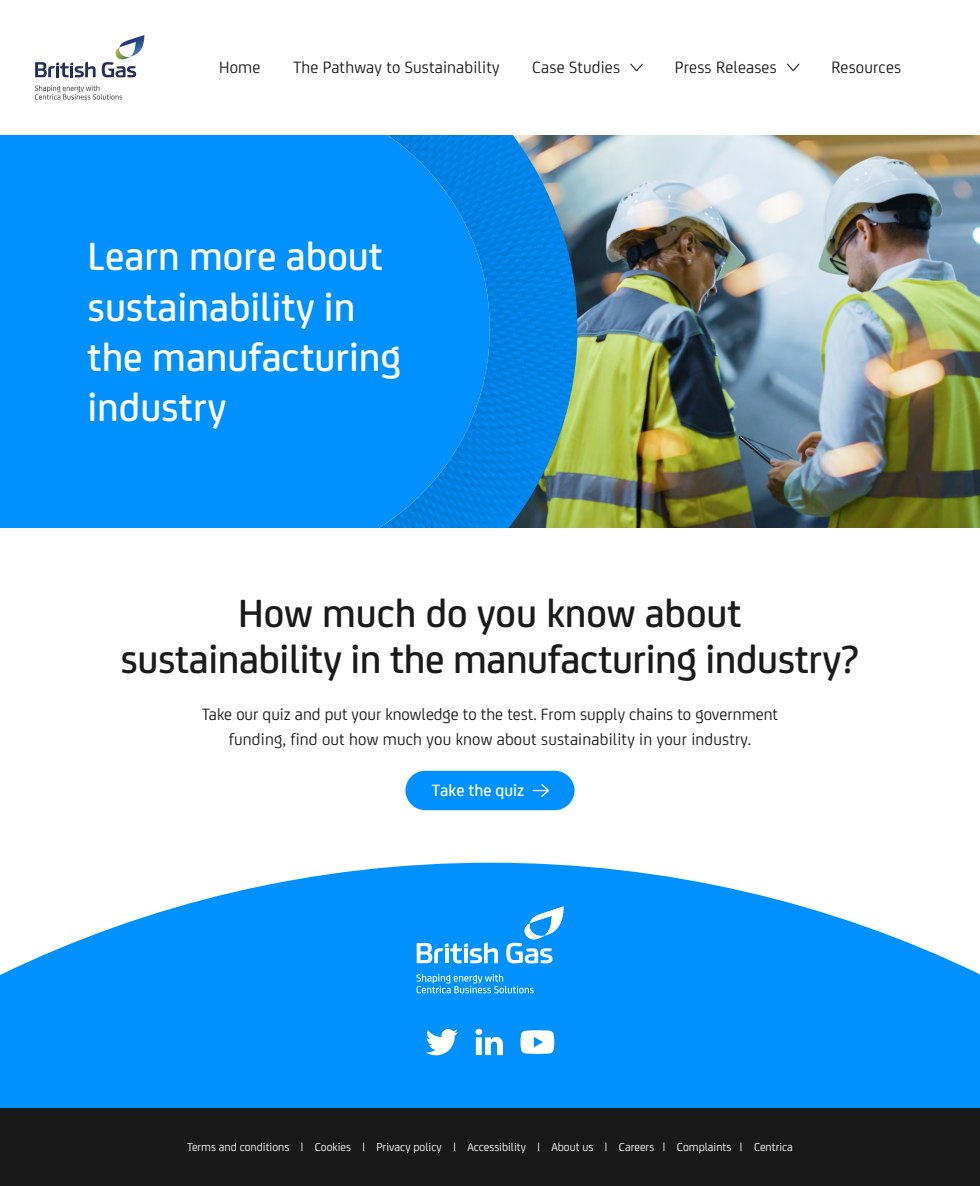
<style>
.page{position:relative;width:980px;height:1186px;background:#fff}
.page>*{position:absolute;margin:0;border:0;box-sizing:border-box;transform-origin:0 0}
.t1{font:500 42px/45.5px "FS Joey";letter-spacing:-.01em;color:#1a1a1a;text-align:center}
.t2{font:500 42px/50.4px "FS Joey";color:#fff}
.t3{font:17.5px/24.5px "FS Joey";letter-spacing:.01em;color:#1a1a1a;text-align:center}
.t4{font:500 17.5px "FS Joey";color:#fff}
.t5{font:12.25px "FS Joey";color:#fff}
</style>
<div class="page">
<img style="left:577px;top:135px;width:403px;height:393px">
<img style="left:490px;top:135px;width:87px;height:393px">
<div style="left:0;top:135px;width:490px;height:393px;background:#0091ff"></div>
<svg style="left:0;top:862px;width:980px;height:246px;fill:#0091ff"></svg>
<div style="left:0;top:1108px;width:980px;height:77px;background:#191919"></div>
<svg style="left:35px;top:85px;width:87px;height:15px"></svg>
<svg style="left:35px;top:62px;width:61px;height:15px"></svg>
<svg style="left:102px;top:35px;width:43px;height:42px"></svg>
<svg style="left:416px;top:974px;width:118px;height:19px;background:#36a8ff"></svg>
<svg style="left:417px;top:942px;width:81px;height:21px"></svg>
<svg style="left:506px;top:906px;width:58px;height:57px"></svg>
<svg style="left:426px;top:1029px;width:32px;height:26px"></svg>
<svg style="left:476px;top:1028px;width:27px;height:27px"></svg>
<svg style="left:521px;top:1030px;width:33px;height:23px"></svg>
<div style="left:405px;top:770px;width:170px;height:40px;background:#0091ff;border-radius:20px"></div>
<svg style="left:532px;top:784px;width:17px;height:13px"></svg>
<svg style="left:630px;top:63px;width:13px;height:8px"></svg>
<svg style="left:787px;top:63px;width:13px;height:8px"></svg>
<p class="t3" style="left:219px;top:54px;width:43px">Home</p>
<p class="t3" style="left:293px;top:54px;width:208px">The Pathway to Sustainability</p>
<p class="t3" style="left:532px;top:54px;width:89px">Case Studies</p>
<p class="t3" style="left:675px;top:54px;width:103px">Press Releases</p>
<p class="t3" style="left:831px;top:54px;width:71px">Resources</p>
<h1 class="t2" style="left:88px;top:228px;width:315px">Learn more about sustainability in the manufacturing industry</h1>
<h1 class="t1" style="left:120px;top:588px;width:741px">How much do you know about<br>sustainability in the manufacturing industry?</h1>
<p class="t3" style="left:202px;top:701px;width:578px">Take our quiz and put your knowledge to the test. From supply chains to government funding, find out how much you know about sustainability in your industry.</p>
<p class="t4" style="left:432px;top:777px;width:94px">Take the quiz</p>
<p class="t5" style="left:187px;top:1137px;width:607px">Terms and conditions | Cookies | Privacy policy | Accessibility | About us | Careers | Complaints | Centrica</p>
</div>
